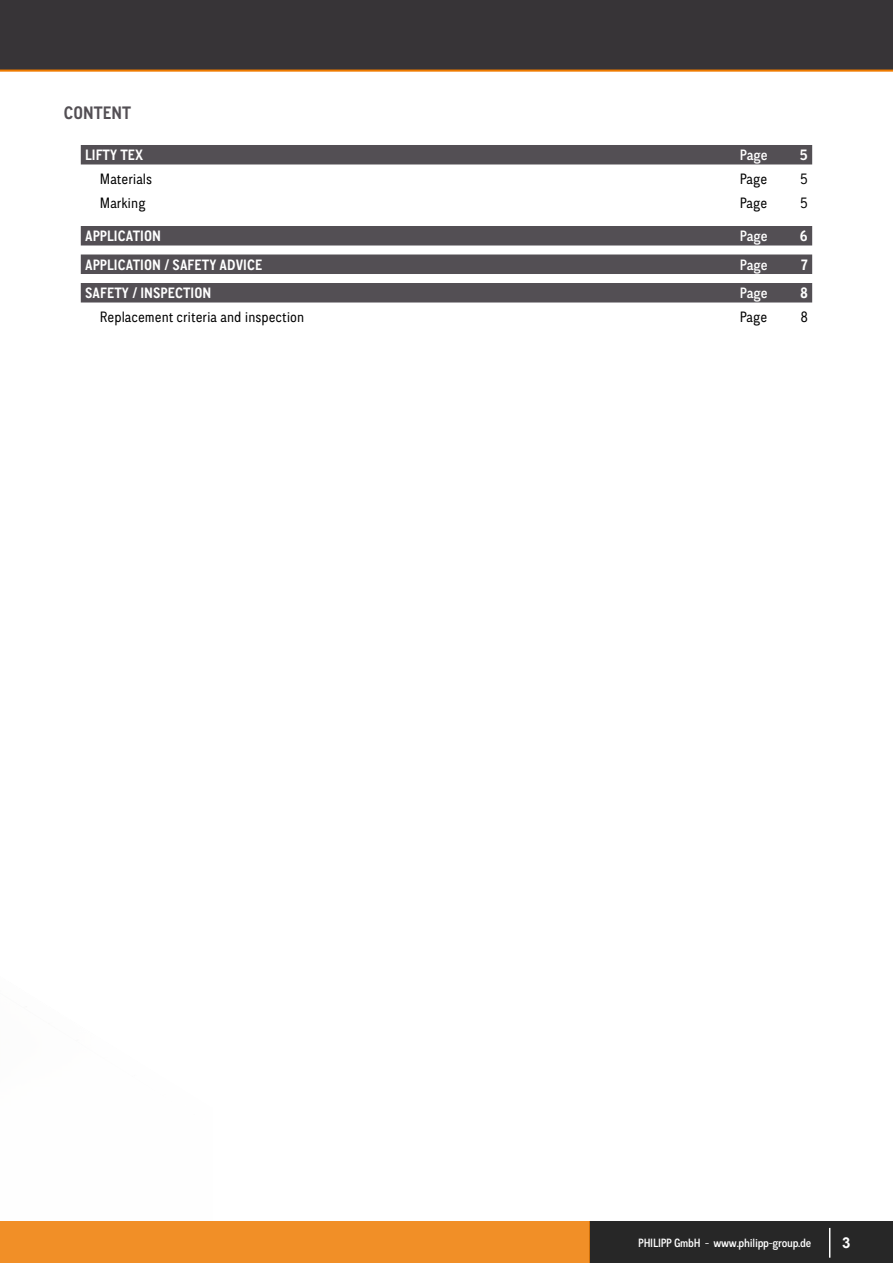
<style>
.page{position:relative;width:893px;height:1263px;background:#fff}
.page>*{position:absolute;margin:0;border:0;box-sizing:border-box;transform-origin:0 0}
.t1{font:700 18px "CA Normal";letter-spacing:.005em;color:#534f54}
.t2{font:700 15px "CA Normal";letter-spacing:.005em;color:#fff}
.t3{font:15px "CA Normal";color:#000}
.t4{font:500 15px "CA Normal";color:#fff}
.t5{font:700 15px "Arial";color:#fff}
.t6{font:500 12px "CA Normal";letter-spacing:-.02em;color:#fff}
</style>
<div class="page">
<div style="left:0;top:0;width:893px;height:71px;background:#373437"></div>
<div style="left:590px;top:1221px;width:303px;height:42px;background:#272727"></div>
<hr style="left:829px;top:1228px;width:1px;height:30px;background:#fff">
<div style="left:0;top:1221px;width:590px;height:42px;background:#f18f27"></div>
<hr style="left:0;top:70px;width:893px;height:2px;background:#ef7b00">
<div style="left:81px;top:145px;width:731px;height:19px;background:#534f54"></div>
<div style="left:81px;top:226px;width:731px;height:19px;background:#534f54"></div>
<div style="left:81px;top:254px;width:731px;height:20px;background:#534f54"></div>
<div style="left:81px;top:283px;width:731px;height:19px;background:#534f54"></div>
<p class="t1" style="left:64px;top:100px;width:69px">CONTENT</p>
<p class="t2" style="left:85px;top:145px;width:60px">LIFTY TEX</p>
<p class="t4" style="left:740px;top:145px;width:29px">Page</p>
<p class="t2" style="left:800px;top:145px;width:10px">5</p>
<p class="t3" style="left:100px;top:169px;width:54px">Materials</p>
<p class="t3" style="left:740px;top:169px;width:29px">Page</p>
<p class="t3" style="left:800px;top:169px;width:9px">5</p>
<p class="t3" style="left:100px;top:193px;width:47px">Marking</p>
<p class="t3" style="left:740px;top:193px;width:29px">Page</p>
<p class="t3" style="left:800px;top:193px;width:9px">5</p>
<p class="t2" style="left:85px;top:226px;width:77px">APPLICATION</p>
<p class="t4" style="left:740px;top:226px;width:29px">Page</p>
<p class="t2" style="left:800px;top:226px;width:9px">6</p>
<p class="t2" style="left:85px;top:254px;width:179px">APPLICATION / SAFETY ADVICE</p>
<p class="t4" style="left:740px;top:254px;width:29px">Page</p>
<p class="t2" style="left:801px;top:254px;width:8px">7</p>
<p class="t2" style="left:85px;top:283px;width:128px">SAFETY / INSPECTION</p>
<p class="t4" style="left:740px;top:283px;width:29px">Page</p>
<p class="t2" style="left:800px;top:283px;width:9px">8</p>
<p class="t3" style="left:100px;top:307px;width:206px">Replacement criteria and inspection</p>
<p class="t3" style="left:740px;top:307px;width:29px">Page</p>
<p class="t3" style="left:800px;top:307px;width:9px">8</p>
<p class="t6" style="left:638px;top:1235px;width:174px">PHILIPP GmbH - www.philipp-group.de</p>
<p class="t5" style="left:842px;top:1232px;width:10px">3</p>
</div>
